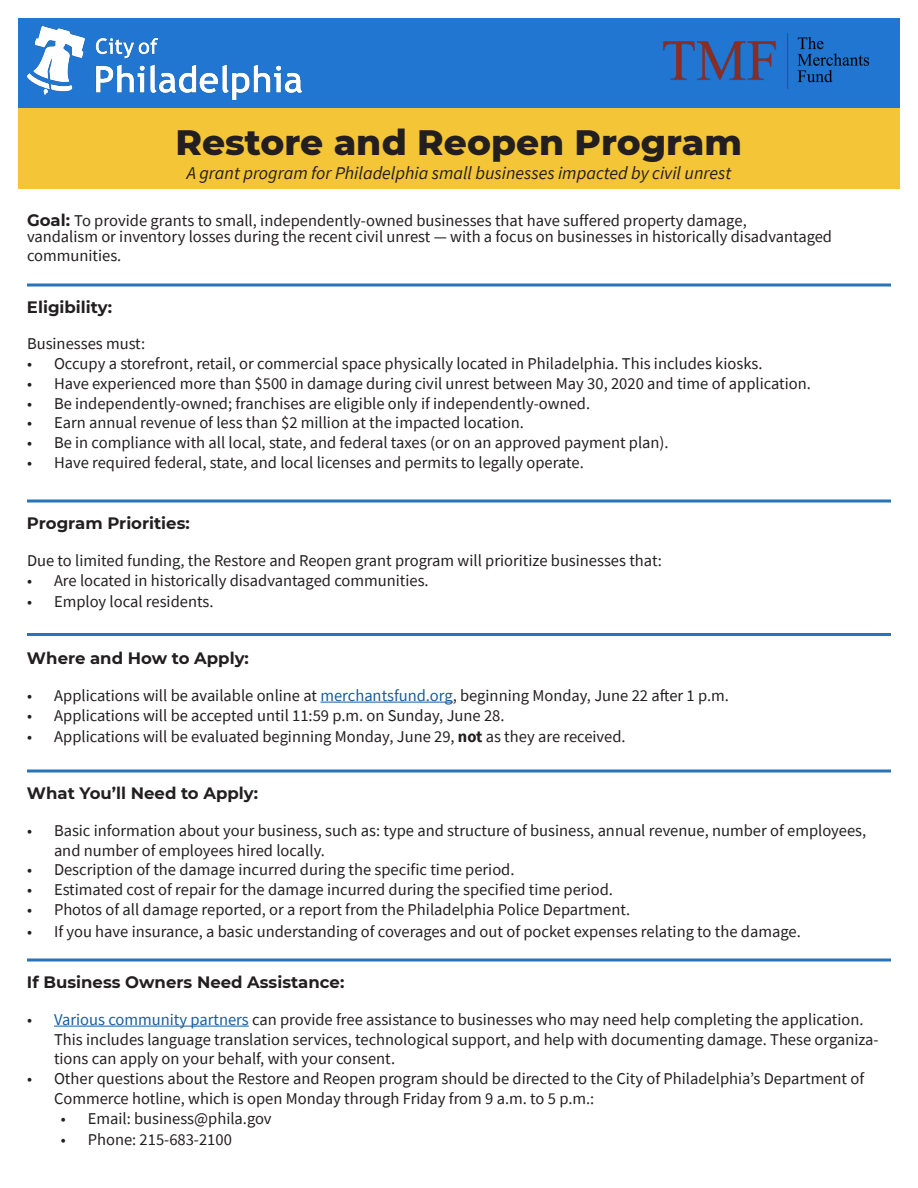
<style>
.page{position:relative;width:918px;height:1188px;background:#fff}
.page>*{position:absolute;margin:0;border:0;box-sizing:border-box;transform-origin:0 0}
.t1{font:800 36px "Montserrat";color:#231f20}
.t2{font:italic 18px "Source Sans Pro";color:#231f20}
.t3{font:16.5px/19.8px "Source Sans Pro";color:#231f20}
.t4{font:700 16.5px "Montserrat";color:#231f20}
.s1{font-family:"Montserrat";font-weight:700}
.s2{color:#175d9e}
.s3{font-weight:700}
</style>
<div class="page">
<hr style="left:320px;top:702px;width:133px;height:1px;background:#175d9e">
<hr style="left:54px;top:1026px;width:195px;height:1px;background:#175d9e">
<hr style="left:27px;top:284px;width:864px;height:2px;background:#2873ba">
<hr style="left:27px;top:500px;width:864px;height:2px;background:#2873ba">
<hr style="left:27px;top:633px;width:864px;height:3px;background:#2873ba">
<hr style="left:27px;top:770px;width:864px;height:2px;background:#2873ba">
<svg style="left:27px;top:958px;width:864px;height:4px;background:#5d95cb"></svg>
<div style="left:18px;top:18px;width:882px;height:91px;background:#2176d2"></div>
<div style="left:18px;top:108px;width:882px;height:81px;background:#f4c536"></div>
<img style="left:663px;top:33px;width:207px;height:56px">
<img style="left:27px;top:27px;width:275px;height:72px">
<h1 class="t1" style="left:176px;top:115px;width:568px">Restore and Reopen Program</h1>
<p class="t2" style="left:187px;top:162px;width:546px">A grant program for Philadelphia small businesses impacted by civil unrest</p>
<p class="t3" style="left:27px;top:212px;width:807px;line-height:15.9px"><span class="s1">Goal:</span> To provide grants to small, independently-owned businesses that have suffered property damage,<br>vandalism or inventory losses during the recent civil unrest — with a focus on businesses in historically disadvantaged</p>
<p class="t3" style="left:27px;top:246px;width:96px">communities.</p>
<p class="t4" style="left:27px;top:295px;width:87px">Eligibility:</p>
<p class="t3" style="left:27px;top:334px;width:120px">Businesses must:</p>
<p class="t3" style="left:27px;top:353px;width:737px">• Occupy a storefront, retail, or commercial space physically located in Philadelphia. This includes kiosks.</p>
<p class="t3" style="left:27px;top:373px;width:785px">• Have experienced more than $500 in damage during civil unrest between May 30, 2020 and time of application.</p>
<p class="t3" style="left:27px;top:393px;width:565px">• Be independently-owned; franchises are eligible only if independently-owned.</p>
<p class="t3" style="left:27px;top:413px;width:498px">• Earn annual revenue of less than $2 million at the impacted location.</p>
<p class="t3" style="left:27px;top:433px;width:643px">• Be in compliance with all local, state, and federal taxes (or on an approved payment plan).</p>
<p class="t3" style="left:27px;top:452px;width:558px">• Have required federal, state, and local licenses and permits to legally operate.</p>
<p class="t4" style="left:27px;top:511px;width:164px">Program Priorities:</p>
<p class="t3" style="left:27px;top:550px;width:636px">Due to limited funding, the Restore and Reopen grant program will prioritize businesses that:</p>
<p class="t3" style="left:27px;top:570px;width:403px">• Are located in historically disadvantaged communities.</p>
<p class="t3" style="left:27px;top:592px;width:188px">• Employ local residents.</p>
<p class="t4" style="left:27px;top:646px;width:223px">Where and How to Apply:</p>
<p class="t3" style="left:27px;top:685px;width:703px">• Applications will be available online at <span class="s2">merchantsfund.org</span>, beginning Monday, June 22 after 1 p.m.</p>
<p class="t3" style="left:27px;top:705px;width:479px">• Applications will be accepted until 11:59 p.m. on Sunday, June 28.</p>
<p class="t3" style="left:27px;top:727px;width:600px">• Applications will be evaluated beginning Monday, June 29, <span class="s3">not</span> as they are received.</p>
<p class="t4" style="left:27px;top:781px;width:233px">What You’ll Need to Apply:</p>
<p class="t3" style="left:54px;top:820px;width:814px;text-indent:-27px">• Basic information about your business, such as: type and structure of business, annual revenue, number of employees, and number of employees hired locally.</p>
<p class="t3" style="left:27px;top:860px;width:489px">• Description of the damage incurred during the specific time period.</p>
<p class="t3" style="left:27px;top:880px;width:587px">• Estimated cost of repair for the damage incurred during the specified time period.</p>
<p class="t3" style="left:27px;top:900px;width:605px">• Photos of all damage reported, or a report from the Philadelphia Police Department.</p>
<p class="t3" style="left:27px;top:921px;width:775px">• If you have insurance, a basic understanding of coverages and out of pocket expenses relating to the damage.</p>
<p class="t4" style="left:27px;top:970px;width:319px">If Business Owners Need Assistance:</p>
<p class="t3" style="left:54px;top:1009px;width:826px;text-indent:-27px">• <span class="s2">Various community partners</span> can provide free assistance to businesses who may need help completing the application.<br>This includes language translation services, technological support, and help with documenting damage. These organiza&shy;tions can apply on your behalf, with your consent.</p>
<p class="t3" style="left:54px;top:1069px;width:812px;text-indent:-27px">• Other questions about the Restore and Reopen program should be directed to the City of Philadelphia’s Department of<br>Commerce hotline, which is open Monday through Friday from 9 a.m. to 5 p.m.:</p>
<p class="t3" style="left:61px;top:1108px;width:212px">• Email: business@phila.gov</p>
<p class="t3" style="left:61px;top:1130px;width:173px">• Phone: 215-683-2100</p>
</div>
